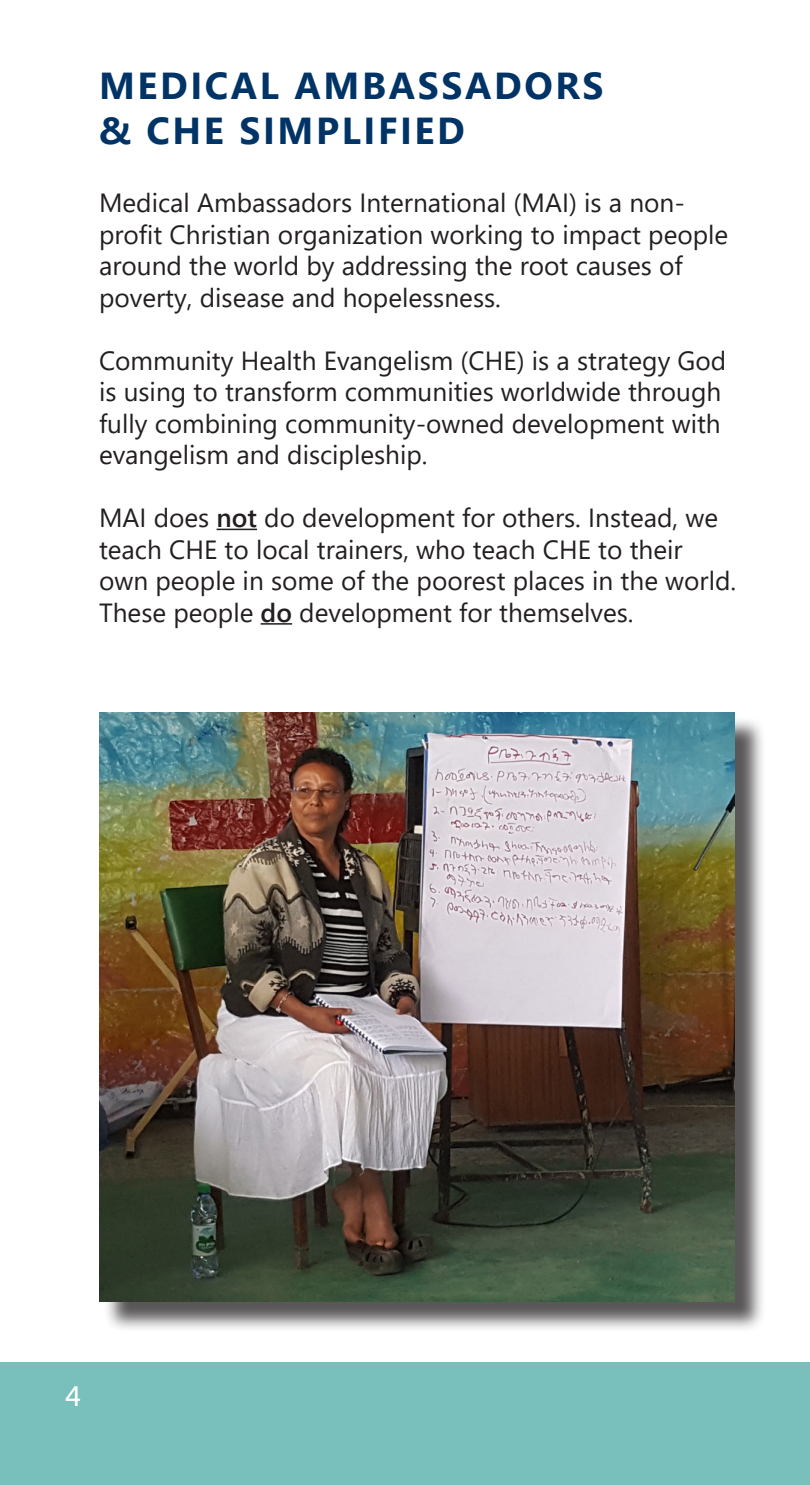
<style>
.page{position:relative;width:810px;height:1485px;background:#fff}
.page>*{position:absolute;margin:0;border:0;box-sizing:border-box;transform-origin:0 0}
.t1{font:700 37.5px "Segoe UI";letter-spacing:.07em;color:#036}
.t2{font:30px "Acumin Variable Concept";color:#fff}
.t3{font:26.25px/31.5px "Segoe UI";color:#231f20}
.s1{font-weight:600}
</style>
<div class="page">
<hr style="left:217px;top:529px;width:40px;height:1px;background:#231f20">
<hr style="left:261px;top:623px;width:31px;height:2px;background:#231f20">
<div style="left:103px;top:716px;width:663px;height:617px;background:#231f20;opacity:.75"></div>
<img style="left:99px;top:712px;width:636px;height:589px">
<div style="left:0;top:1362px;width:810px;height:123px;background:#79c0bc"></div>
<p class="t1" style="left:99px;top:51px;width:506px">MEDICAL AMBASSADORS</p>
<p class="t1" style="left:99px;top:96px;width:367px">&amp; CHE SIMPLIFIED</p>
<p class="t3" style="left:99px;top:185px;width:631px">Medical Ambassadors International (MAI) is a non&shy;profit Christian organization working to impact people around the world by addressing the root causes of poverty, disease and hopelessness.</p>
<p class="t3" style="left:99px;top:342px;width:629px">Community Health Evangelism (CHE) is a strategy God is using to transform communities worldwide through fully combining community-owned development with evangelism and discipleship.</p>
<p class="t3" style="left:99px;top:500px;width:639px">MAI does <span class="s1">not</span> do development for others. Instead, we teach CHE to local trainers, who teach CHE to their own people in some of the poorest places in the world.<br>These people <span class="s1">do</span> development for themselves.</p>
<p class="t2" style="left:65px;top:1375px;width:18px">4</p>
</div>
